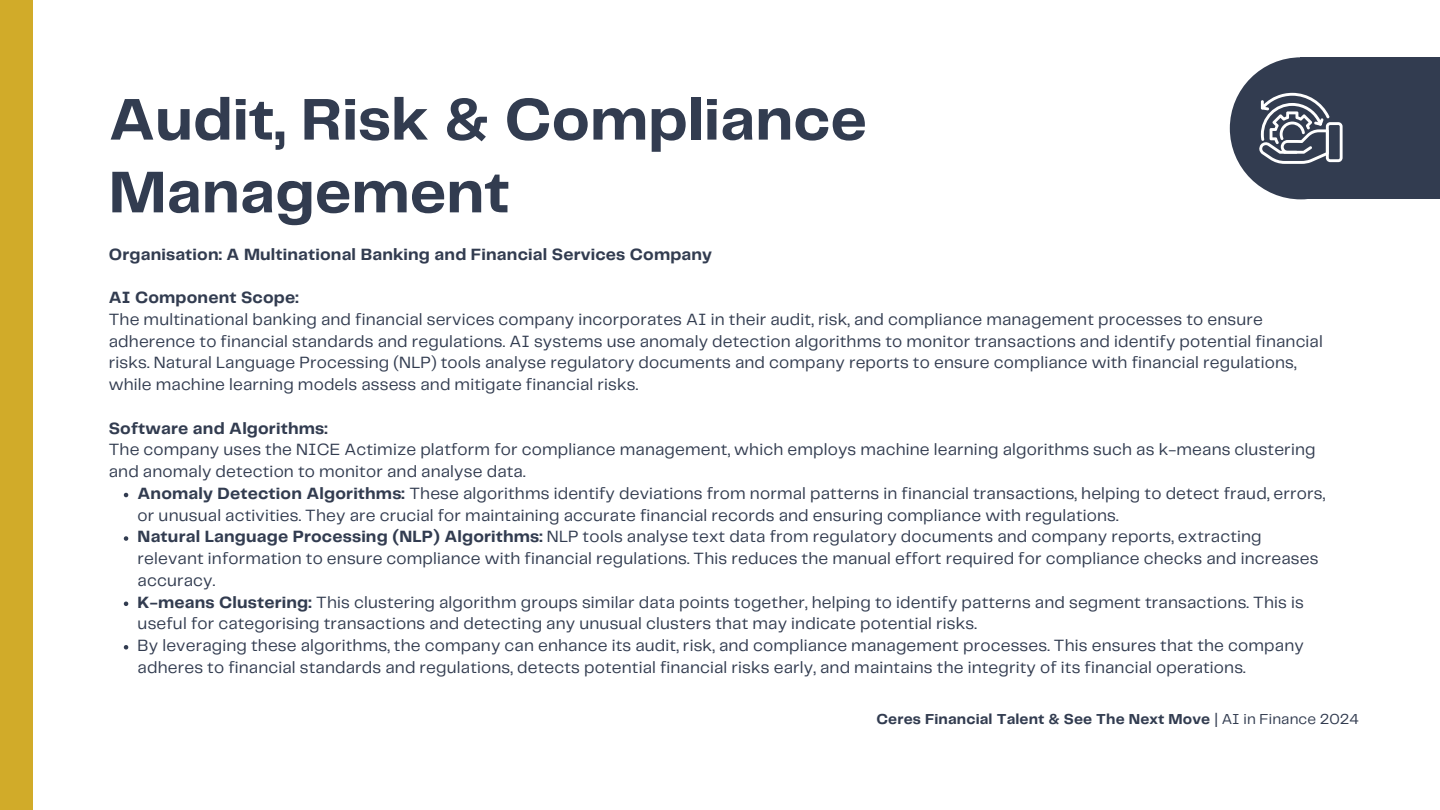
<style>
.page{position:relative;width:1440px;height:810px;background:#fff}
.page>*{position:absolute;margin:0;border:0;box-sizing:border-box;transform-origin:0 0}
.t1{font:700 61px/72.8px "Telegraf";color:#323c50}
.t2{font:17px/21.8px "Telegraf";letter-spacing:.01em;color:#323c50}
.t3{font:700 17px "Telegraf";letter-spacing:.01em;color:#323c50}
.t4{font:700 15px "Telegraf";letter-spacing:.01em;color:#323c50}
.s1{font-weight:700}
.s2{font-weight:400}
</style>
<div class="page">
<div style="left:0;top:0;width:32px;height:810px;background:#d1ab29"></div>
<svg style="left:124px;top:493px;width:4px;height:4px"></svg>
<svg style="left:124px;top:536px;width:4px;height:5px"></svg>
<svg style="left:124px;top:602px;width:4px;height:4px"></svg>
<svg style="left:124px;top:645px;width:4px;height:5px"></svg>
<div style="left:1301px;top:57px;width:139px;height:142px;background:#323c50"></div>
<div style="left:1230px;top:57px;width:142px;height:142px;background:#323c50;border-radius:50%"></div>
<svg style="left:1259px;top:93px;width:84px;height:71px"></svg>
<p class="t1" style="left:109px;top:86px;width:760px">Audit, Risk &amp; Compliance<br>Management</p>
<h1 class="t3" style="left:109px;top:247px;width:605px">Organisation: A Multinational Banking and Financial Services Company</h1>
<p class="t2" style="left:109px;top:287px;width:1216px"><span class="s1">AI Component Scope:<br></span>The multinational banking and financial services company incorporates AI in their audit, risk, and compliance management processes to ensure adherence to financial standards and regulations. AI systems use anomaly detection algorithms to monitor transactions and identify potential financial risks. Natural Language Processing (NLP) tools analyse regulatory documents and company reports to ensure compliance with financial regulations, while machine learning models assess and mitigate financial risks.</p>
<h2 class="t2" style="left:109px;top:418px;width:1208px"><span class="s1">Software and Algorithms:<br></span>The company uses the NICE Actimize platform for compliance management, which employs machine learning algorithms such as k-means clustering and anomaly detection to monitor and analyse data.</h2>
<h3 class="t2" style="left:138px;top:483px;width:1189px"><span class="s1">Anomaly Detection Algorithms:</span> These algorithms identify deviations from normal patterns in financial transactions, helping to detect fraud, errors, or unusual activities. They are crucial for maintaining accurate financial records and ensuring compliance with regulations.</h3>
<h3 class="t2" style="left:138px;top:527px;width:1182px"><span class="s1">Natural Language Processing (NLP) Algorithms:</span> NLP tools analyse text data from regulatory documents and company reports, extracting relevant information to ensure compliance with financial regulations. This reduces the manual effort required for compliance checks and increases accuracy.</h3>
<p class="t2" style="left:138px;top:592px;width:1168px"><span class="s1">K-means Clustering:</span> This clustering algorithm groups similar data points together, helping to identify patterns and segment transactions. This is useful for categorising transactions and detecting any unusual clusters that may indicate potential risks.</p>
<p class="t2" style="left:138px;top:635px;width:1168px">By leveraging these algorithms, the company can enhance its audit, risk, and compliance management processes. This ensures that the company adheres to financial standards and regulations, detects potential financial risks early, and maintains the integrity of its financial operations.</p>
<p class="t4" style="left:877px;top:712px;width:484px">Ceres Financial Talent &amp; See The Next Move <span class="s2">| AI in Finance 2024</span></p>
</div>
